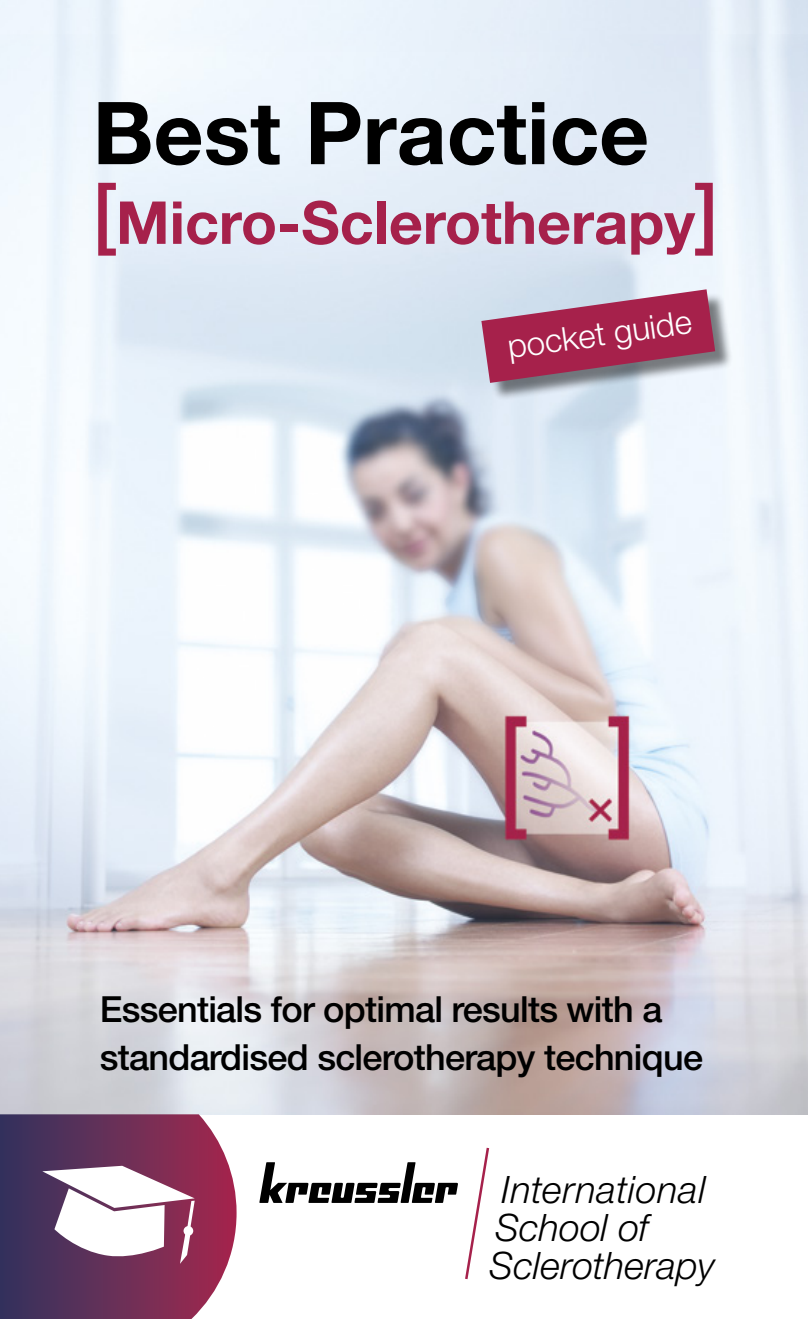
<style>
.page{position:relative;width:808px;height:1319px;background:#fff}
.page>*{position:absolute;margin:0;border:0;box-sizing:border-box;transform-origin:0 0}
.Headline{font:700 87px "Helvetica Neue LT Std";color:#000}
.Headline-2{font:700 59.1px "Helvetica Neue LT Std";color:#a6214b}
.t1{font:italic 300 37.8px/37.8px "Helvetica Neue LT Std";letter-spacing:.005em;color:#000}
.Strich{font:500 36px/48px "Helvetica Neue LT Std";letter-spacing:-.02em;color:#000}
.Strich-2{font:300 33px "Helvetica Neue LT Std";color:#fff}
.s1{font-weight:500;font-size:78.9px}
</style>
<div class="page">
<img style="left:0;top:34px;width:808px;height:1080px">
<svg style="left:0;top:1114px;width:237px;height:204px;background:#723e64"></svg>
<svg style="left:259px;top:1147px;width:231px;height:133px"></svg>
<svg style="left:42px;top:1165px;width:153px;height:98px"></svg>
<div style="left:184px;top:1225px;width:9px;height:10px;background:#fff;border-radius:50%"></div>
<div style="left:484px;top:292px;width:249px;height:108px;background:#000;opacity:.5"></div>
<svg style="left:481px;top:289px;width:234px;height:94px;background:#ac5a79"></svg>
<p class="Headline" style="left:93px;top:79px;width:558px">Best Practice</p>
<p class="Headline-2" style="left:93px;top:186px;width:627px"><span class="s1">[</span>Micro-Sclerotherapy<span class="s1">]</span></p>
<p class="Strich-2" style="left:505px;top:327px;width:187px;rotate:-8deg">pocket guide</p>
<p class="Strich" style="left:100px;top:984px;width:605px">Essentials for optimal results with a standardised sclerotherapy technique</p>
<p class="t1" style="left:489px;top:1170px;width:227px;text-indent:12px">International<br>School of<br>Sclerotherapy</p>
</div>
